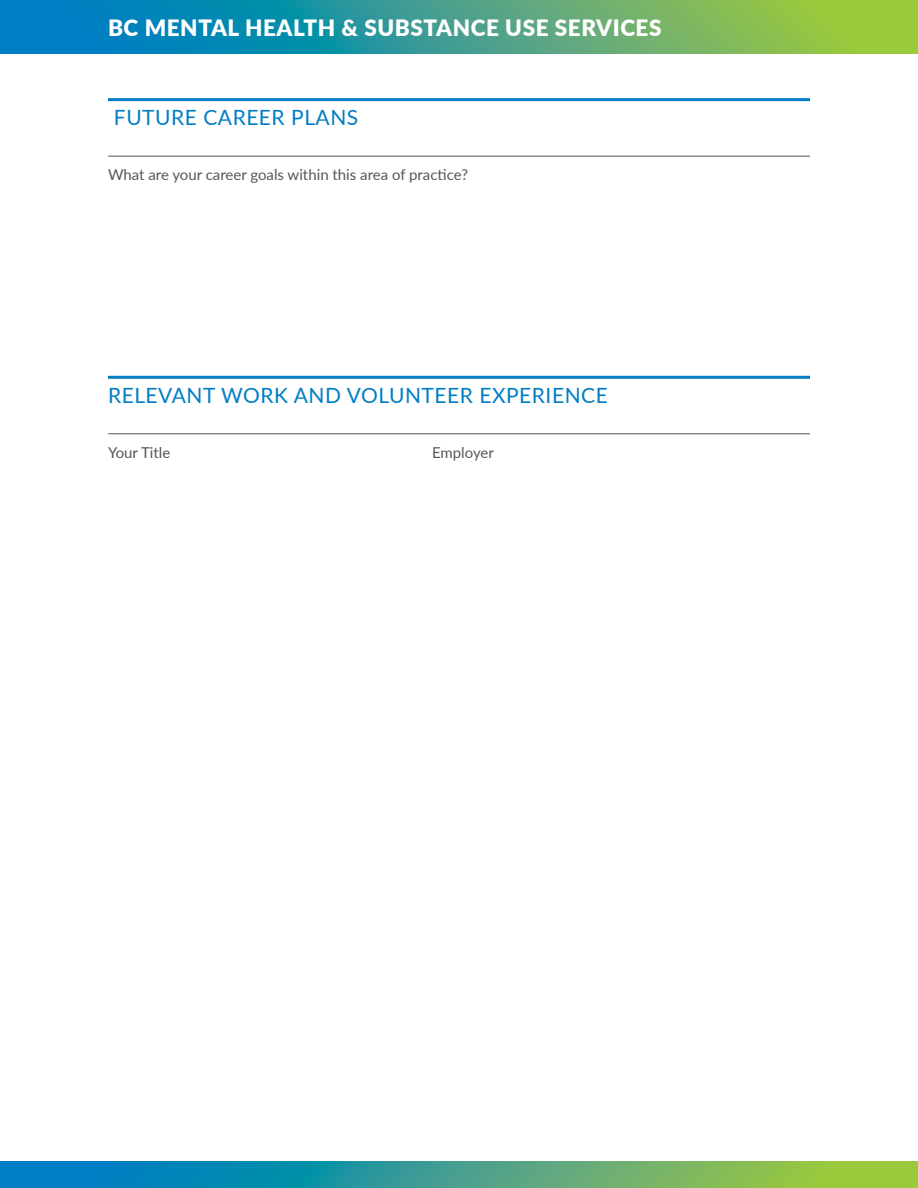
<style>
.page{position:relative;width:918px;height:1188px;background:#fff}
.page>*{position:absolute;margin:0;border:0;box-sizing:border-box;transform-origin:0 0}
.t1{font:900 22.5px "Lato";letter-spacing:.025em;color:#fff}
.t2{font:21px "Lato";letter-spacing:.025em;color:#007dc5}
.t3{font:15px "Lato";color:#54565b}
</style>
<div class="page">
<svg style="left:0;top:0;width:918px;height:54px;background:#44a088"></svg>
<svg style="left:0;top:1161px;width:918px;height:27px;background:#44a088"></svg>
<hr style="left:108px;top:98px;width:702px;height:3px;background:#007dc5">
<hr style="left:108px;top:156px;width:702px;height:1px;background:#54565b">
<hr style="left:108px;top:376px;width:702px;height:3px;background:#007dc5">
<hr style="left:108px;top:434px;width:702px;height:1px;background:#54565b">
<h1 class="t1" style="left:108px;top:11px;width:555px">BC MENTAL HEALTH &amp; SUBSTANCE USE SERVICES</h1>
<h2 class="t2" style="left:114px;top:102px;width:246px">FUTURE CAREER PLANS</h2>
<p class="t3" style="left:108px;top:164px;width:362px">What are your career goals within this area of practice?</p>
<h2 class="t2" style="left:108px;top:380px;width:501px">RELEVANT WORK AND VOLUNTEER EXPERIENCE</h2>
<p class="t3" style="left:108px;top:442px;width:64px">Your Title</p>
<p class="t3" style="left:432px;top:442px;width:63px">Employer</p>
</div>
